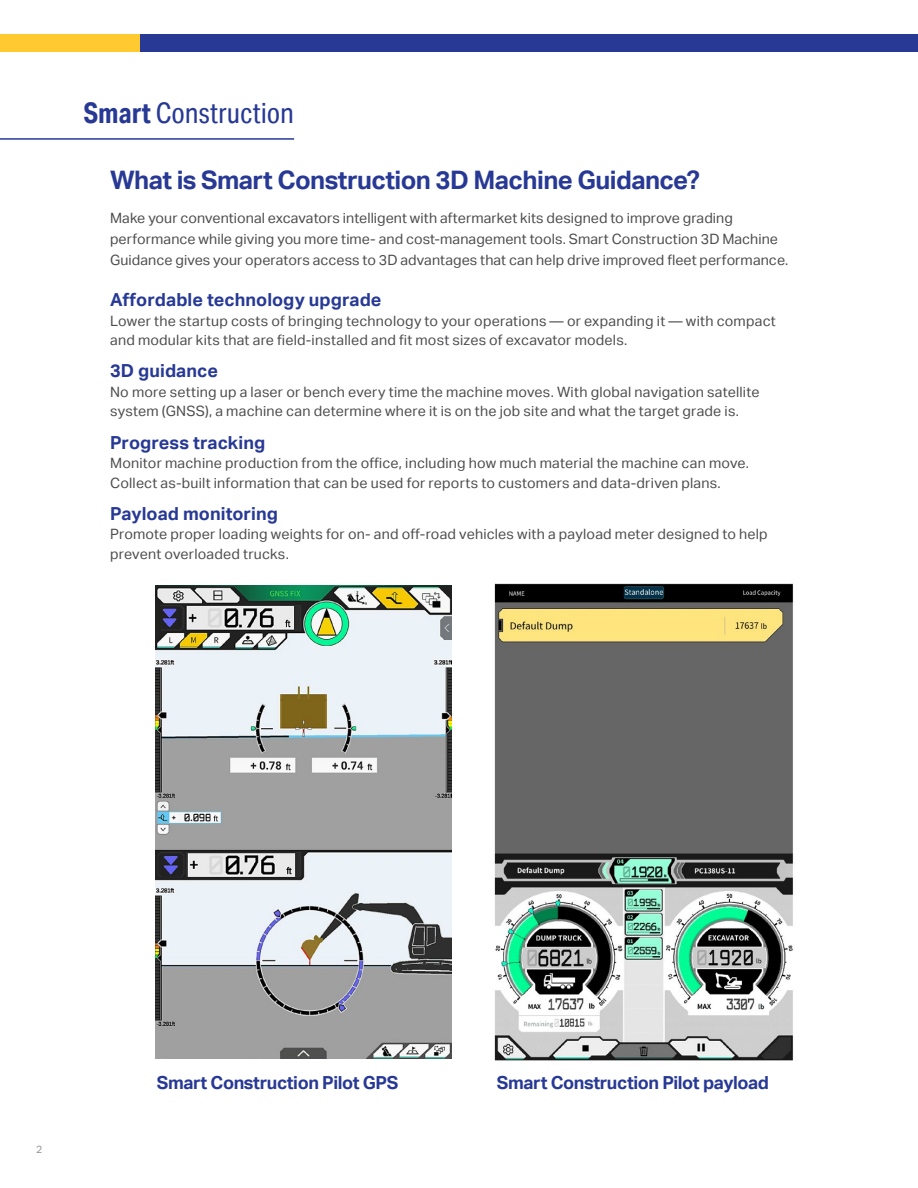
<style>
.page{position:relative;width:918px;height:1188px;background:#fff}
.page>*{position:absolute;margin:0;border:0;box-sizing:border-box;transform-origin:0 0}
.t1{font:28.5px "Aktiv Grotesk Cd";color:#273995}
.t2{font:700 25.5px "Aktiv Grotesk";letter-spacing:-.02em;color:#273995}
.t3{font:700 18px "Aktiv Grotesk";letter-spacing:-.005em;color:#273995}
.t4{font:14.25px/19.5px "Aktiv Grotesk";letter-spacing:.015em;color:#4d4d4f}
.t5{font:10.5px "Aktiv Grotesk";color:#939598}
.s1{font-weight:700}
</style>
<div class="page">
<hr style="left:0;top:138px;width:294px;height:2px;background:#273995">
<div style="left:0;top:34px;width:143px;height:17px;background:#ffca2f"></div>
<div style="left:140px;top:34px;width:778px;height:17px;background:#273995"></div>
<img style="left:156px;top:585px;width:296px;height:474px">
<img style="left:494px;top:583px;width:299px;height:478px">
<h1 class="t1" style="left:83px;top:96px;width:212px"><span class="s1">Smart</span> Construction</h1>
<h2 class="t2" style="left:110px;top:165px;width:591px">What is Smart Construction 3D Machine Guidance?</h2>
<p class="t4" style="left:110px;top:208px;width:680px;line-height:21px">Make your conventional excavators intelligent with aftermarket kits designed to improve grading performance while giving you more time- and cost-management tools. Smart Construction 3D Machine<br>Guidance gives your operators access to 3D advantages that can help drive improved fleet performance.</p>
<p class="t3" style="left:110px;top:289px;width:273px">Affordable technology upgrade</p>
<p class="t4" style="left:110px;top:311px;width:667px">Lower the startup costs of bringing technology to your operations — or expanding it — with compact and modular kits that are field-installed and fit most sizes of excavator models.</p>
<p class="t3" style="left:110px;top:361px;width:109px">3D guidance</p>
<p class="t4" style="left:110px;top:382px;width:651px">No more setting up a laser or bench every time the machine moves. With global navigation satellite system (GNSS), a machine can determine where it is on the job site and what the target grade is.</p>
<p class="t3" style="left:110px;top:432px;width:157px">Progress tracking</p>
<p class="t4" style="left:110px;top:454px;width:640px">Monitor machine production from the office, including how much material the machine can move.<br>Collect as-built information that can be used for reports to customers and data-driven plans.</p>
<p class="t3" style="left:110px;top:503px;width:169px">Payload monitoring</p>
<p class="t4" style="left:110px;top:525px;width:659px">Promote proper loading weights for on- and off-road vehicles with a payload meter designed to help prevent overloaded trucks.</p>
<p class="t5" style="left:36px;top:1143px;width:8px">2</p>
<p class="t3" style="left:157px;top:1072px;width:243px">Smart Construction Pilot GPS</p>
<p class="t3" style="left:497px;top:1072px;width:274px">Smart Construction Pilot payload</p>
</div>
